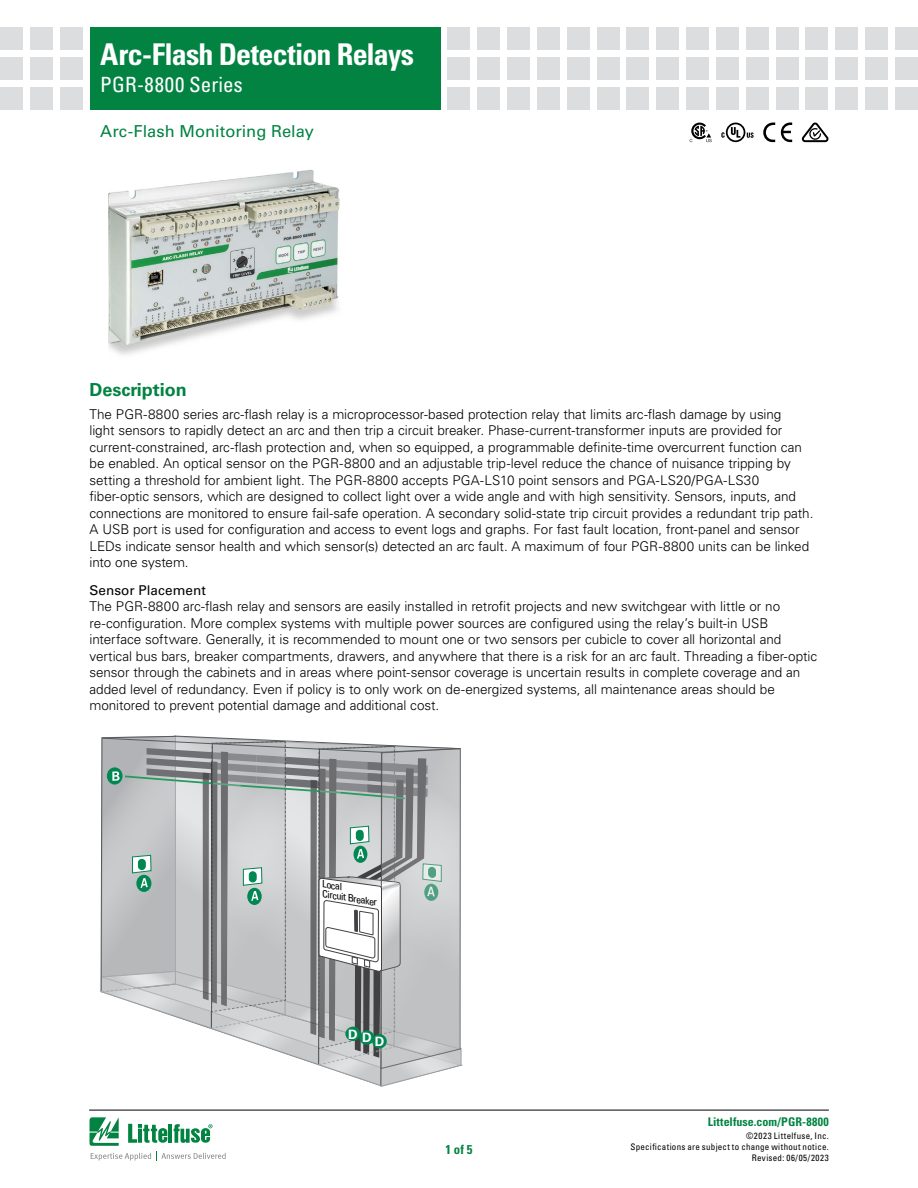
<style>
.page{position:relative;width:918px;height:1188px;background:#fff}
.page>*{position:absolute;margin:0;border:0;box-sizing:border-box;transform-origin:0 0}
.t1{font:700 condensed 30px "Univers LT Std";letter-spacing:-.025em;color:#fff}
.t2{font:condensed 21px "Univers LT Std";letter-spacing:.01em;color:#fff}
.FACTS_HEAD{font:700 18px "Univers LT Std";color:#028342}
.PRODUCT_SUBHEAD{font:16.5px "Univers LT Std";color:#028342}
.Body_1{font:300 13.5px/16.5px "Univers LT Std";letter-spacing:-.005em;color:#000}
.t3{font:700 12.9px "Univers";color:#fff}
.t4{font:700 condensed 12.75px "Univers LT Std";color:#028342}
.t5{font:700 condensed 12px "Univers LT Std";letter-spacing:.005em;color:#028342}
.t6{font:italic condensed 10.05px/9.6px "Univers LT Std";color:#000;scale:1.06 1}
.t7{font:condensed 9px/10.8px "Univers LT Std";letter-spacing:.03em;color:#000;text-align:right}
.s1{font-weight:400}
</style>
<div class="page">
<hr style="left:89px;top:1110px;width:740px;height:1px;background:#000">
<div style="left:90px;top:27px;width:351px;height:82px;background:#028342"></div>
<div style="left:60px;top:27px;width:23px;height:23px;background:#dcddde"></div>
<div style="left:60px;top:57px;width:23px;height:23px;background:#dcddde"></div>
<div style="left:60px;top:87px;width:23px;height:22px;background:#dcddde"></div>
<div style="left:30px;top:27px;width:23px;height:23px;background:#dcddde"></div>
<div style="left:30px;top:57px;width:23px;height:23px;background:#dcddde"></div>
<div style="left:30px;top:87px;width:23px;height:22px;background:#dcddde"></div>
<div style="left:0;top:27px;width:23px;height:23px;background:#dcddde"></div>
<div style="left:0;top:57px;width:23px;height:23px;background:#dcddde"></div>
<div style="left:0;top:87px;width:23px;height:22px;background:#dcddde"></div>
<div style="left:448px;top:27px;width:22px;height:23px;background:#dcddde"></div>
<div style="left:448px;top:57px;width:22px;height:23px;background:#dcddde"></div>
<div style="left:448px;top:87px;width:22px;height:22px;background:#dcddde"></div>
<div style="left:477px;top:27px;width:23px;height:23px;background:#dcddde"></div>
<div style="left:477px;top:57px;width:23px;height:23px;background:#dcddde"></div>
<div style="left:477px;top:87px;width:23px;height:22px;background:#dcddde"></div>
<div style="left:507px;top:27px;width:23px;height:23px;background:#dcddde"></div>
<div style="left:507px;top:57px;width:23px;height:23px;background:#dcddde"></div>
<div style="left:507px;top:87px;width:23px;height:22px;background:#dcddde"></div>
<div style="left:537px;top:27px;width:23px;height:23px;background:#dcddde"></div>
<div style="left:537px;top:57px;width:23px;height:23px;background:#dcddde"></div>
<div style="left:537px;top:87px;width:23px;height:22px;background:#dcddde"></div>
<div style="left:567px;top:27px;width:23px;height:23px;background:#dcddde"></div>
<div style="left:567px;top:57px;width:23px;height:23px;background:#dcddde"></div>
<div style="left:567px;top:87px;width:23px;height:22px;background:#dcddde"></div>
<div style="left:597px;top:27px;width:23px;height:23px;background:#dcddde"></div>
<div style="left:597px;top:57px;width:23px;height:23px;background:#dcddde"></div>
<div style="left:597px;top:87px;width:23px;height:22px;background:#dcddde"></div>
<div style="left:627px;top:27px;width:22px;height:23px;background:#dcddde"></div>
<div style="left:627px;top:57px;width:22px;height:23px;background:#dcddde"></div>
<div style="left:627px;top:87px;width:22px;height:22px;background:#dcddde"></div>
<div style="left:656px;top:27px;width:23px;height:23px;background:#dcddde"></div>
<div style="left:656px;top:57px;width:23px;height:23px;background:#dcddde"></div>
<div style="left:656px;top:87px;width:23px;height:22px;background:#dcddde"></div>
<div style="left:686px;top:27px;width:23px;height:23px;background:#dcddde"></div>
<div style="left:686px;top:57px;width:23px;height:23px;background:#dcddde"></div>
<div style="left:686px;top:87px;width:23px;height:22px;background:#dcddde"></div>
<div style="left:716px;top:27px;width:23px;height:23px;background:#dcddde"></div>
<div style="left:716px;top:57px;width:23px;height:23px;background:#dcddde"></div>
<div style="left:716px;top:87px;width:23px;height:22px;background:#dcddde"></div>
<div style="left:746px;top:27px;width:23px;height:23px;background:#dcddde"></div>
<div style="left:746px;top:57px;width:23px;height:23px;background:#dcddde"></div>
<div style="left:746px;top:87px;width:23px;height:22px;background:#dcddde"></div>
<div style="left:805px;top:27px;width:23px;height:23px;background:#dcddde"></div>
<div style="left:805px;top:57px;width:23px;height:23px;background:#dcddde"></div>
<div style="left:805px;top:87px;width:23px;height:22px;background:#dcddde"></div>
<div style="left:776px;top:27px;width:22px;height:23px;background:#dcddde"></div>
<div style="left:776px;top:57px;width:22px;height:23px;background:#dcddde"></div>
<div style="left:776px;top:87px;width:22px;height:22px;background:#dcddde"></div>
<div style="left:835px;top:27px;width:23px;height:23px;background:#dcddde"></div>
<div style="left:835px;top:57px;width:23px;height:23px;background:#dcddde"></div>
<div style="left:835px;top:87px;width:23px;height:22px;background:#dcddde"></div>
<div style="left:865px;top:27px;width:23px;height:23px;background:#dcddde"></div>
<div style="left:865px;top:57px;width:23px;height:23px;background:#dcddde"></div>
<div style="left:865px;top:87px;width:23px;height:22px;background:#dcddde"></div>
<div style="left:895px;top:27px;width:23px;height:23px;background:#dcddde"></div>
<div style="left:895px;top:57px;width:23px;height:23px;background:#dcddde"></div>
<div style="left:895px;top:87px;width:23px;height:22px;background:#dcddde"></div>
<svg style="left:90px;top:1117px;width:136px;height:44px"></svg>
<svg style="left:100px;top:735px;width:363px;height:352px"></svg>
<div style="left:345px;top:1027px;width:15px;height:14px;background:#008752;border-radius:50%"></div>
<div style="left:359px;top:1030px;width:15px;height:15px;background:#008752;border-radius:50%"></div>
<div style="left:372px;top:1034px;width:15px;height:14px;background:#008752;border-radius:50%"></div>
<img style="left:108px;top:169px;width:232px;height:186px">
<svg style="left:763px;top:123px;width:12px;height:19px"></svg>
<svg style="left:781px;top:123px;width:11px;height:19px"></svg>
<svg style="left:802px;top:123px;width:26px;height:19px"></svg>
<svg style="left:690px;top:123px;width:22px;height:19px"></svg>
<svg style="left:721px;top:123px;width:33px;height:19px"></svg>
<h1 class="t1" style="left:100px;top:36px;width:315px">Arc-Flash Detection Relays</h1>
<h2 class="t2" style="left:100px;top:71px;width:144px">PGR-8800 Series</h2>
<p class="PRODUCT_SUBHEAD" style="left:100px;top:122px;width:215px">Arc-Flash Monitoring Relay</p>
<p class="FACTS_HEAD" style="left:90px;top:379px;width:99px">Description</p>
<p class="Body_1" style="left:90px;top:406px;width:725px">The PGR-8800 series arc-flash relay is a microprocessor-based protection relay that limits arc-flash damage by using<br>light sensors to rapidly detect an arc and then trip a circuit breaker. Phase-current-transformer inputs are provided for current-constrained, arc-flash protection and, when so equipped, a programmable definite-time overcurrent function can be enabled. An optical sensor on the PGR-8800 and an adjustable trip-level reduce the chance of nuisance tripping by setting a threshold for ambient light. The PGR-8800 accepts PGA-LS10 point sensors and PGA-LS20/PGA-LS30 fiber-optic sensors, which are designed to collect light over a wide angle and with high sensitivity. Sensors, inputs, and connections are monitored to ensure fail-safe operation. A secondary solid-state trip circuit provides a redundant trip path.<br>A USB port is used for configuration and access to event logs and graphs. For fast fault location, front-panel and sensor LEDs indicate sensor health and which sensor(s) detected an arc fault. A maximum of four PGR-8800 units can be linked into one system.</p>
<p class="Body_1" style="left:90px;top:582px;width:729px"><span class="s1">Sensor Placement<br></span>The PGR-8800 arc-flash relay and sensors are easily installed in retrofit projects and new switchgear with little or no re-configuration. More complex systems with multiple power sources are configured using the relay’s built-in USB interface software. Generally, it is recommended to mount one or two sensors per cubicle to cover all horizontal and vertical bus bars, breaker compartments, drawers, and anywhere that there is a risk for an arc fault. Threading a fiber-optic sensor through the cabinets and in areas where point-sensor coverage is uncertain results in complete coverage and an added level of redundancy. Even if policy is to only work on de-energized systems, all maintenance areas should be monitored to prevent potential damage and additional cost.</p>
<p class="t6" style="left:324px;top:879px;width:55px;rotate:9deg">Local<br>Circuit Breaker</p>
<p class="t3" style="left:348px;top:1030px;width:38px">DDD</p>
<p class="t4" style="left:445px;top:1142px;width:29px">1 of 5</p>
<p class="t5" style="left:708px;top:1115px;width:123px">Littelfuse.com/PGR-8800</p>
<p class="t7" style="left:631px;top:1131px;width:200px">©2023 Littelfuse, Inc.<br>Specifications are subject to change without notice.<br>Revised: 06/05/2023</p>
</div>
